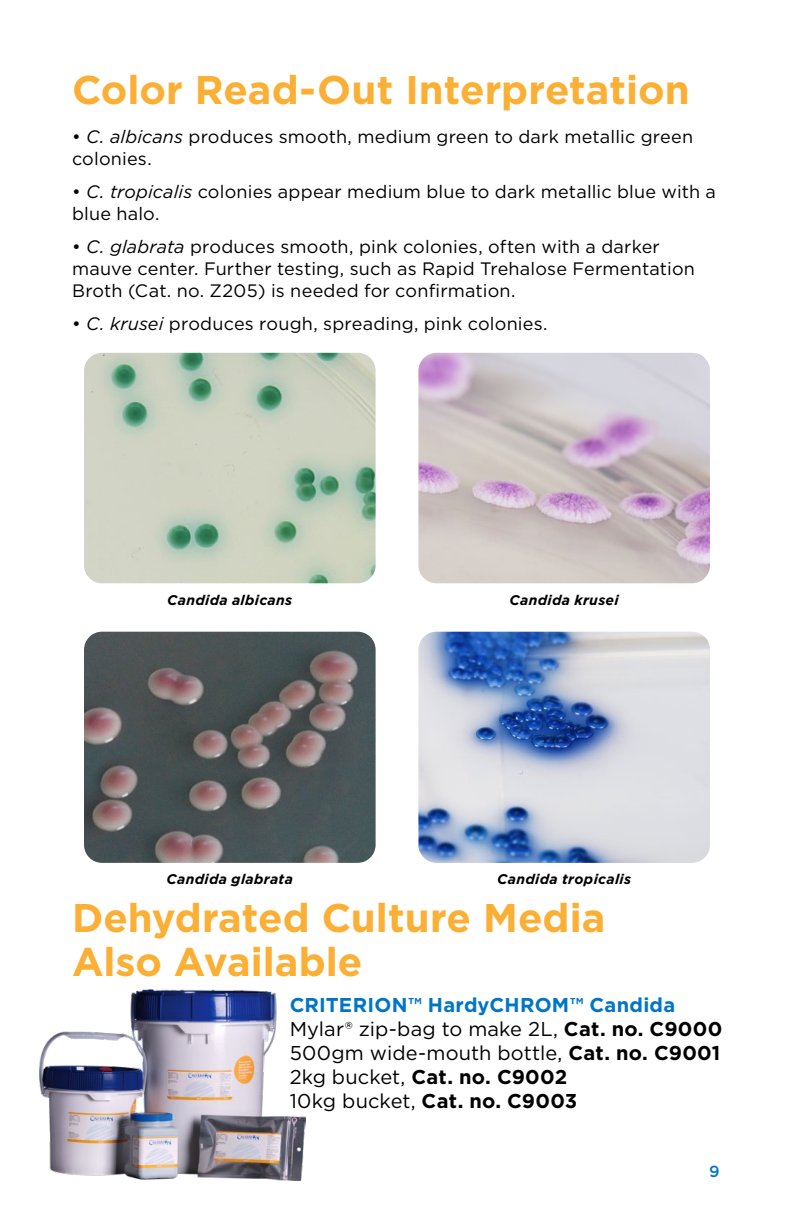
<style>
.page{position:relative;width:792px;height:1224px;background:#fff}
.page>*{position:absolute;margin:0;border:0;box-sizing:border-box;transform-origin:0 0}
.t1{font:700 40px/44px "Gotham";color:#fbaf34}
.t2{font:20px/24px "Gotham";letter-spacing:.005em;color:#000}
.t3{font:18px/21.6px "Gotham";letter-spacing:.01em;color:#000}
.t4{font:500 16px "Gotham";color:#0075c8}
.t5{font:italic 700 14px "Gotham";letter-spacing:.025em;color:#000}
.s1{font-style:italic}
.s2{font-weight:700;color:#0075c8}
.s3{font-weight:700}
</style>
<div class="page">
<img style="left:84px;top:353px;width:292px;height:230px">
<img style="left:84px;top:632px;width:292px;height:231px">
<img style="left:418px;top:353px;width:292px;height:230px">
<img style="left:418px;top:632px;width:292px;height:231px">
<img style="left:39px;top:990px;width:267px;height:191px">
<h1 class="t1" style="left:72px;top:68px;width:619px">Color Read-Out Interpretation</h1>
<p class="t3" style="left:72px;top:125px;width:623px">• <span class="s1">C. albicans</span> produces smooth, medium green to dark metallic green colonies.</p>
<p class="t3" style="left:72px;top:181px;width:646px">• <span class="s1">C. tropicalis</span> colonies appear medium blue to dark metallic blue with a blue halo.</p>
<p class="t3" style="left:72px;top:236px;width:624px">• <span class="s1">C. glabrata</span> produces smooth, pink colonies, often with a darker mauve center. Further testing, such as Rapid Trehalose Fermentation<br>Broth (Cat. no. Z205) is needed for confirmation.</p>
<p class="t3" style="left:72px;top:313px;width:477px">• <span class="s1">C. krusei</span> produces rough, spreading, pink colonies.</p>
<p class="t5" style="left:167px;top:591px;width:127px">Candida albicans</p>
<p class="t5" style="left:510px;top:591px;width:111px">Candida krusei</p>
<p class="t5" style="left:167px;top:870px;width:128px">Candida glabrata</p>
<h1 class="t1" style="left:72px;top:896px;width:535px">Dehydrated Culture Media<br>Also Available</h1>
<p class="t2" style="left:290px;top:992px;width:434px"><span class="s2">CRITERION™ HardyCHROM™ Candida </span>Mylar® zip-bag to make 2L, <span class="s3">Cat. no. C9000<br></span>500gm wide-mouth bottle, <span class="s3">Cat. no. C9001<br></span>2kg bucket, <span class="s3">Cat. no. C9002<br></span>10kg bucket, <span class="s3">Cat. no. C9003</span></p>
<p class="t5" style="left:497px;top:870px;width:135px">Candida tropicalis</p>
<p class="t4" style="left:709px;top:1161px;width:12px">9</p>
</div>
